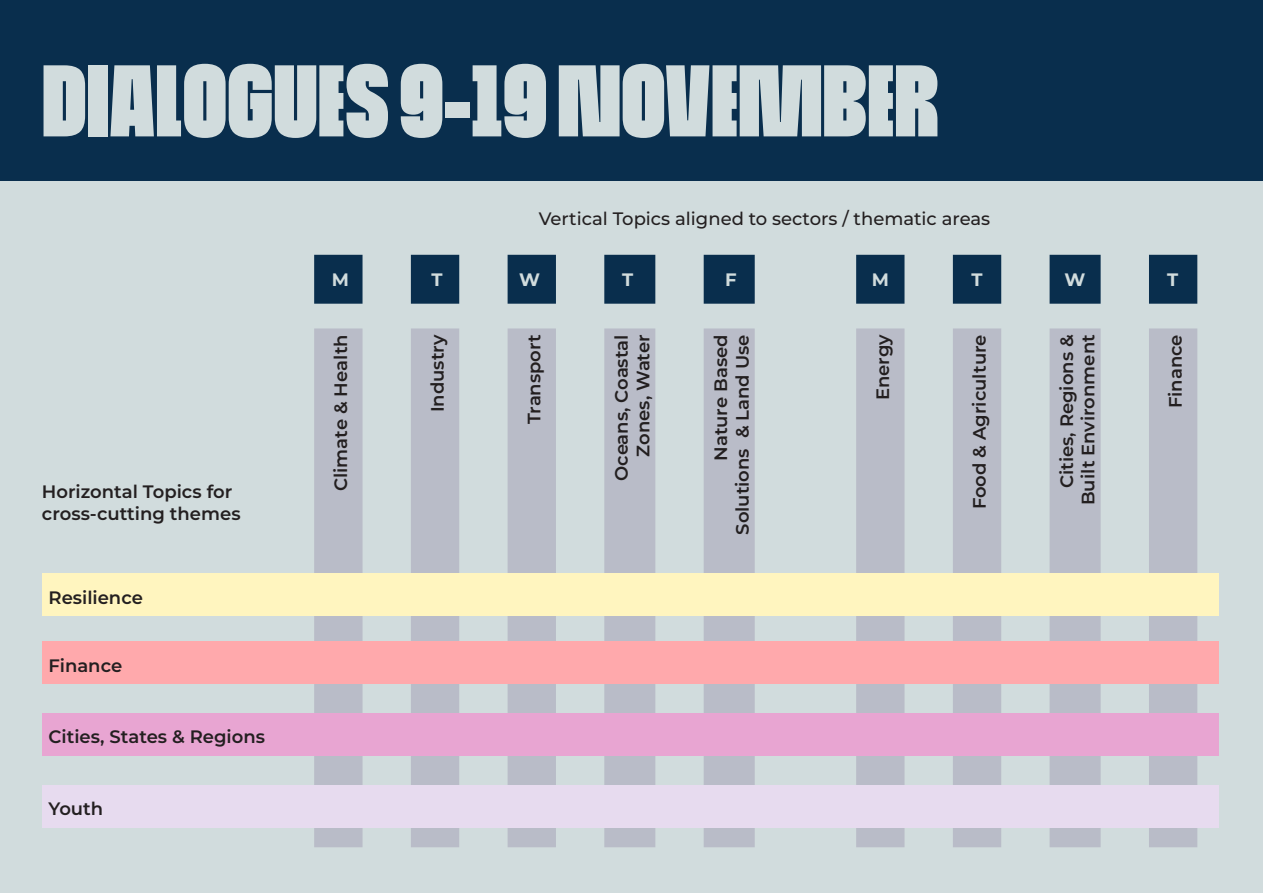
<style>
.page{position:relative;width:1263px;height:893px;background:#d1dcdd}
.page>*{position:absolute;margin:0;border:0;box-sizing:border-box;transform-origin:0 0}
.t1{font:102px "Cinderblock 50";color:#d1dcdd}
.t2{font:600 18px/21.6px "Montserrat";color:#231f20;text-align:right}
.t3{font:500 18px "Montserrat";color:#231f20}
.t4{font:700 18px "Montserrat";color:#d1dcdd}
</style>
<div class="page">
<div style="left:0;top:0;width:1263px;height:180px;background:#092e4d"></div>
<svg style="left:314px;top:328px;width:883px;height:519px"></svg>
<svg style="left:314px;top:255px;width:883px;height:49px"></svg>
<div style="left:43px;top:574px;width:1176px;height:42px;background:#fff5bf"></div>
<div style="left:43px;top:642px;width:1176px;height:42px;background:#ffa9ac"></div>
<div style="left:43px;top:713px;width:1176px;height:43px;background:#e8a5d2"></div>
<div style="left:43px;top:785px;width:1176px;height:43px;background:#e7dbef"></div>
<p class="t1" style="left:42px;top:45px;width:898px">DIALOGUES9-19NOVEMBER</p>
<p class="t2" style="left:42px;top:480px;width:200px;text-align:left">Horizontal Topics for cross-cutting themes</p>
<p class="t2" style="left:49px;top:586px;width:96px">Resilience</p>
<p class="t2" style="left:49px;top:654px;width:75px">Finance</p>
<p class="t2" style="left:49px;top:725px;width:218px">Cities, States &amp; Regions</p>
<p class="t2" style="left:49px;top:797px;width:56px">Youth</p>
<p class="t4" style="left:332px;top:267px;width:19px">M</p>
<p class="t2" style="left:329px;top:491px;width:158px;rotate:-90deg">Climate &amp; Health</p>
<p class="t4" style="left:431px;top:267px;width:13px">T</p>
<p class="t2" style="left:426px;top:412px;width:80px;rotate:-90deg">Industry</p>
<p class="t3" style="left:539px;top:206px;width:453px">Vertical Topics aligned to sectors / thematic areas</p>
<p class="t4" style="left:519px;top:267px;width:22px">W</p>
<p class="t4" style="left:622px;top:267px;width:13px">T</p>
<p class="t4" style="left:725px;top:267px;width:13px">F</p>
<p class="t4" style="left:872px;top:267px;width:19px">M</p>
<p class="t4" style="left:971px;top:267px;width:13px">T</p>
<p class="t4" style="left:1064px;top:267px;width:22px">W</p>
<p class="t4" style="left:1167px;top:267px;width:13px">T</p>
<p class="t2" style="left:522px;top:424px;width:91px;rotate:-90deg">Transport</p>
<p class="t2" style="left:631px;top:457px;width:124px;rotate:-90deg">Zones, Water</p>
<p class="t2" style="left:610px;top:481px;width:148px;rotate:-90deg">Oceans, Coastal</p>
<p class="t2" style="left:731px;top:438px;width:105px;rotate:-90deg">&amp; Land Use</p>
<p class="t2" style="left:731px;top:535px;width:88px;rotate:-90deg">Solutions</p>
<p class="t2" style="left:709px;top:461px;width:128px;rotate:-90deg">Nature Based</p>
<p class="t2" style="left:871px;top:400px;width:68px;rotate:-90deg">Energy</p>
<p class="t2" style="left:968px;top:509px;width:176px;rotate:-90deg">Food &amp; Agriculture</p>
<p class="t2" style="left:1055px;top:505px;width:172px;rotate:-90deg">Cities, Regions &amp;<br>Built Environment</p>
<p class="t2" style="left:1164px;top:408px;width:75px;rotate:-90deg">Finance</p>
</div>
